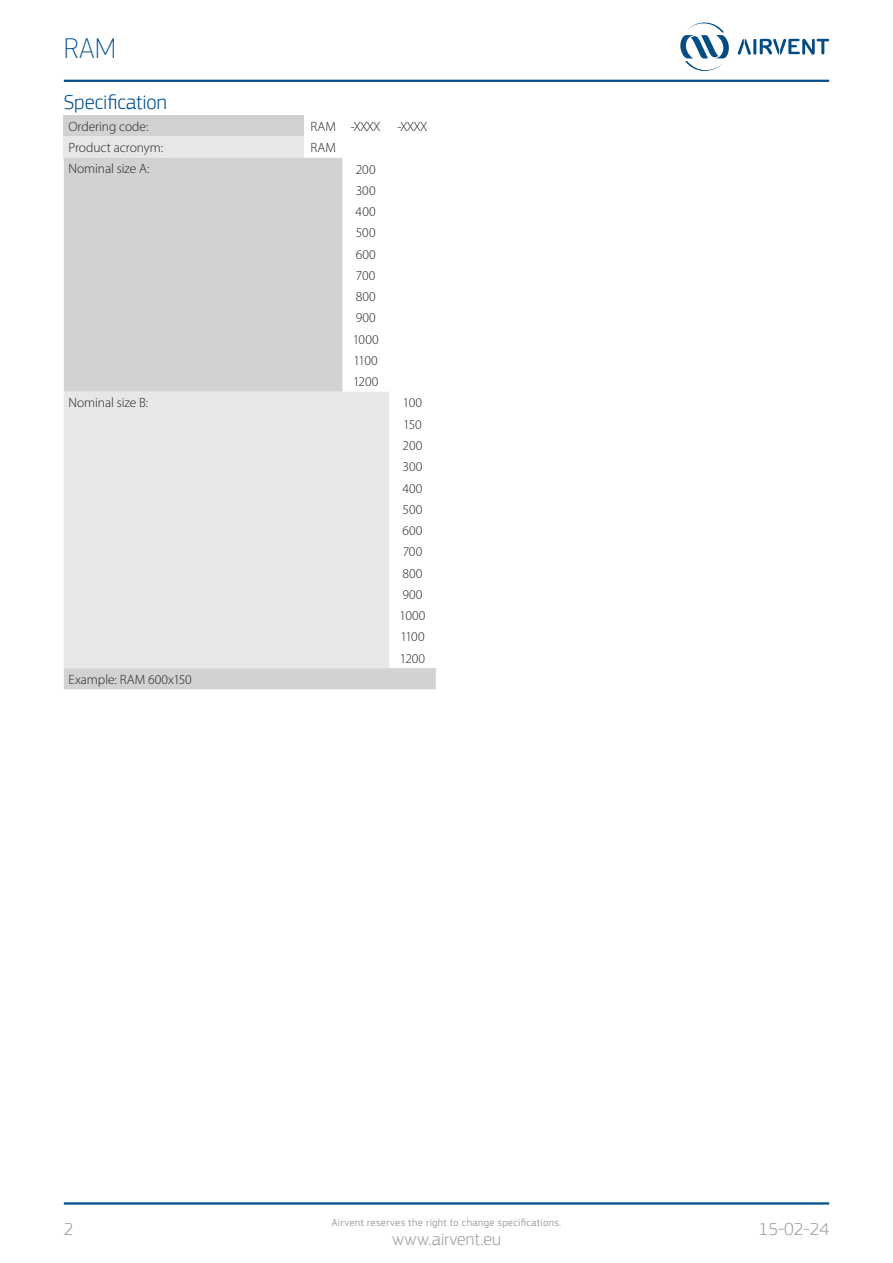
<style>
.page{position:relative;width:893px;height:1263px;background:#fff}
.page>*{position:absolute;margin:0;border:0;box-sizing:border-box;transform-origin:0 0}
.t1{font:100 30px "PF Square Sans Pro";color:#004f8f}
.t2{font:300 21px "PF Square Sans Pro";letter-spacing:-.005em;color:#004f8f}
.t3{font:300 18px "PF Square Sans Pro";letter-spacing:-.005em;color:#9d9fa2}
.t4{font:300 13.5px/21.3px "Myriad Pro";color:#231f20}
.t5{font:10.5px "PF Square Sans Pro";letter-spacing:.03em;color:#9d9fa2}
</style>
<div class="page">
<hr style="left:64px;top:1202px;width:765px;height:2px;background:#004f8f">
<hr style="left:64px;top:80px;width:765px;height:2px;background:#004f8f">
<svg style="left:738px;top:39px;width:91px;height:16px"></svg>
<svg style="left:680px;top:23px;width:49px;height:48px"></svg>
<div style="left:64px;top:115px;width:240px;height:22px;background:#d1d2d4"></div>
<div style="left:64px;top:137px;width:240px;height:21px;background:#e6e7e9"></div>
<svg style="left:64px;top:158px;width:372px;height:531px;fill:#d1d2d4"></svg>
<div style="left:64px;top:392px;width:325px;height:276px;background:#e6e7e9"></div>
<h1 class="t1" style="left:64px;top:31px;width:54px">RAM</h1>
<h2 class="t2" style="left:64px;top:90px;width:105px">Specification</h2>
<p class="t4" style="left:68px;top:116px;width:81px">Ordering code:</p>
<p class="t4" style="left:310px;top:116px;width:72px">RAM -XXXX</p>
<p class="t4" style="left:398px;top:116px;width:31px">-XXXX</p>
<p class="t4" style="left:68px;top:137px;width:96px">Product acronym:</p>
<p class="t4" style="left:310px;top:137px;width:27px">RAM</p>
<p class="t4" style="left:68px;top:157px;width:82px">Nominal size A:</p>
<p class="t4" style="left:353px;top:158px;width:28px">200<br>300<br>400<br>500<br>600<br>700<br>800<br>900<br>1000<br>1100<br>1200</p>
<p class="t4" style="left:68px;top:391px;width:81px">Nominal size B:</p>
<p class="t4" style="left:399px;top:392px;width:28px">100<br>150<br>200<br>300<br>400<br>500<br>600<br>700<br>800<br>900<br>1000<br>1100<br>1200</p>
<p class="t4" style="left:69px;top:669px;width:125px">Example: RAM 600x150</p>
<p class="t5" style="left:332px;top:1216px;width:231px">Airvent reserves the right to change specifications.</p>
<h3 class="t3" style="left:392px;top:1228px;width:110px">www.airvent.eu</h3>
<h3 class="t3" style="left:64px;top:1219px;width:11px">2</h3>
<h3 class="t3" style="left:759px;top:1219px;width:72px">15-02-24</h3>
</div>
